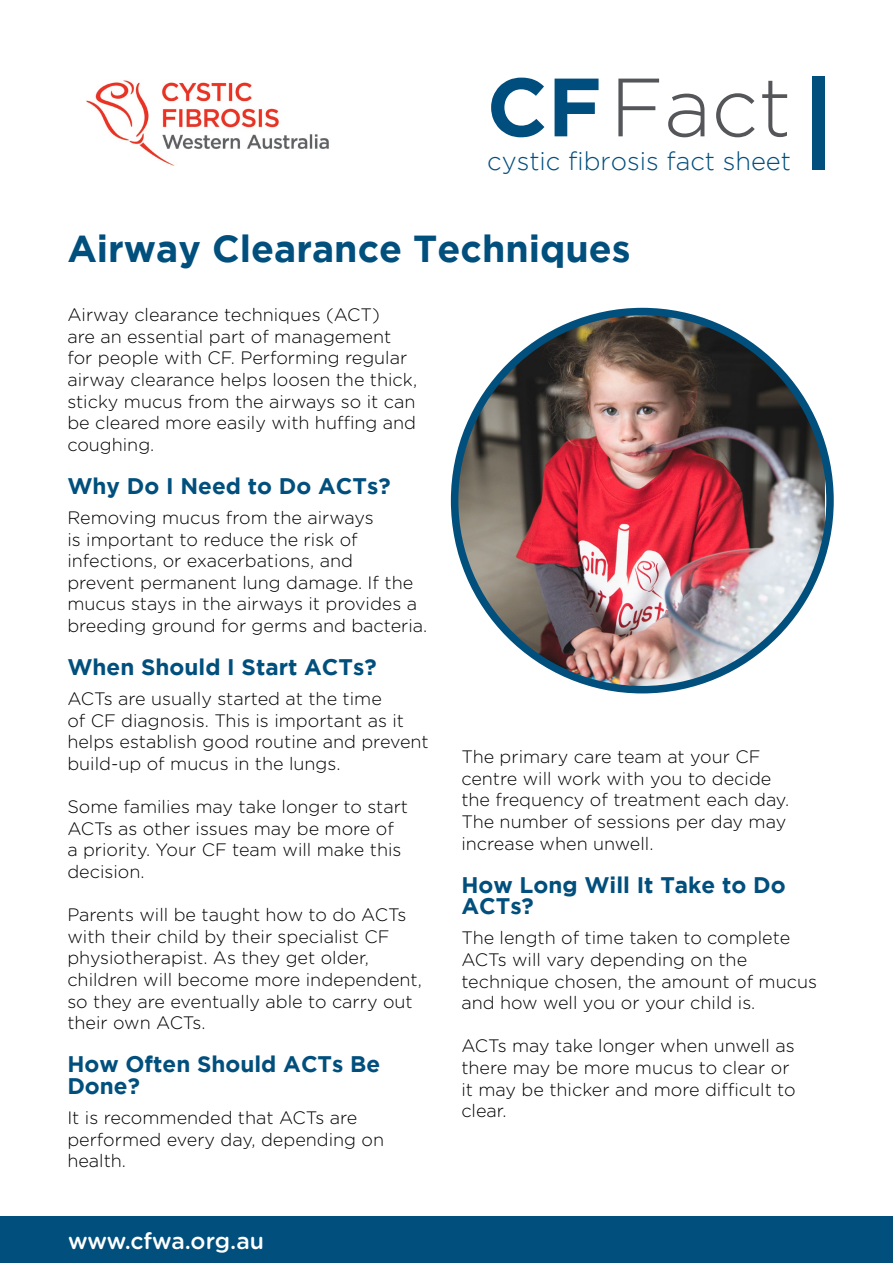
<style>
.page{position:relative;width:893px;height:1263px;background:#fff}
.page>*{position:absolute;margin:0;border:0;box-sizing:border-box;transform-origin:0 0}
.t1{font:300 82.5px "Gotham";color:#55565a}
.t2{font:700 37.5px "Gotham";color:#004f7d}
.t3{font:300 25.5px "Gotham";color:#004e7d}
.t4{font:500 22.95px "Gotham Rounded";letter-spacing:-.005em;color:#fff}
.t5{font:700 22.5px/21.6px "Gotham";color:#004f7d}
.t6{font:300 18px/21.6px "Gotham Rounded";color:#000}
.s1{font-weight:700;color:#004e7d}
</style>
<div class="page">
<div style="left:0;top:1216px;width:893px;height:47px;background:#004f7d"></div>
<div style="left:812px;top:76px;width:13px;height:94px;background:#004f7d"></div>
<img style="left:86px;top:80px;width:243px;height:86px">
<img style="left:455px;top:312px;width:370px;height:378px">
<h1 class="t1" style="left:487px;top:62px;width:306px"><span class="s1">CF</span> Fact</h1>
<h3 class="t3" style="left:487px;top:147px;width:305px">cystic fibrosis fact sheet</h3>
<h2 class="t2" style="left:67px;top:227px;width:565px">Airway Clearance Techniques</h2>
<p class="t6" style="left:67px;top:303px;width:351px">Airway clearance techniques (ACT)<br>are an essential part of management for people with CF. Performing regular airway clearance helps loosen the thick, sticky mucus from the airways so it can be cleared more easily with huffing and coughing.</p>
<p class="t5" style="left:67px;top:475px;width:325px">Why Do I Need to Do ACTs?</p>
<p class="t6" style="left:67px;top:506px;width:362px">Removing mucus from the airways<br>is important to reduce the risk of infections, or exacerbations, and<br>prevent permanent lung damage. If the mucus stays in the airways it provides a breeding ground for germs and bacteria.</p>
<p class="t5" style="left:67px;top:656px;width:311px">When Should I Start ACTs?</p>
<p class="t6" style="left:67px;top:687px;width:363px">ACTs are usually started at the time<br>of CF diagnosis. This is important as it helps establish good routine and prevent build-up of mucus in the lungs.</p>
<p class="t6" style="left:67px;top:795px;width:342px">Some families may take longer to start<br>ACTs as other issues may be more of a priority. Your CF team will make this decision.</p>
<p class="t6" style="left:67px;top:903px;width:356px">Parents will be taught how to do ACTs with their child by their specialist CF physiotherapist. As they get older, children will become more independent, so they are eventually able to carry out their own ACTs.</p>
<p class="t5" style="left:67px;top:1053px;width:314px">How Often Should ACTs Be<br>Done?</p>
<p class="t6" style="left:67px;top:1106px;width:318px">It is recommended that ACTs are performed every day, depending on health.</p>
<p class="t4" style="left:68px;top:1224px;width:198px">www.cfwa.org.au</p>
<p class="t6" style="left:461px;top:745px;width:329px">The primary care team at your CF centre will work with you to decide the frequency of treatment each day.<br>The number of sessions per day may increase when unwell.</p>
<p class="t5" style="left:461px;top:873px;width:326px">How Long Will It Take to Do<br>ACTs?</p>
<p class="t6" style="left:461px;top:926px;width:357px">The length of time taken to complete ACTs will vary depending on the technique chosen, the amount of mucus and how well you or your child is.</p>
<p class="t6" style="left:461px;top:1034px;width:336px">ACTs may take longer when unwell as there may be more mucus to clear or it may be thicker and more difficult to clear.</p>
</div>
